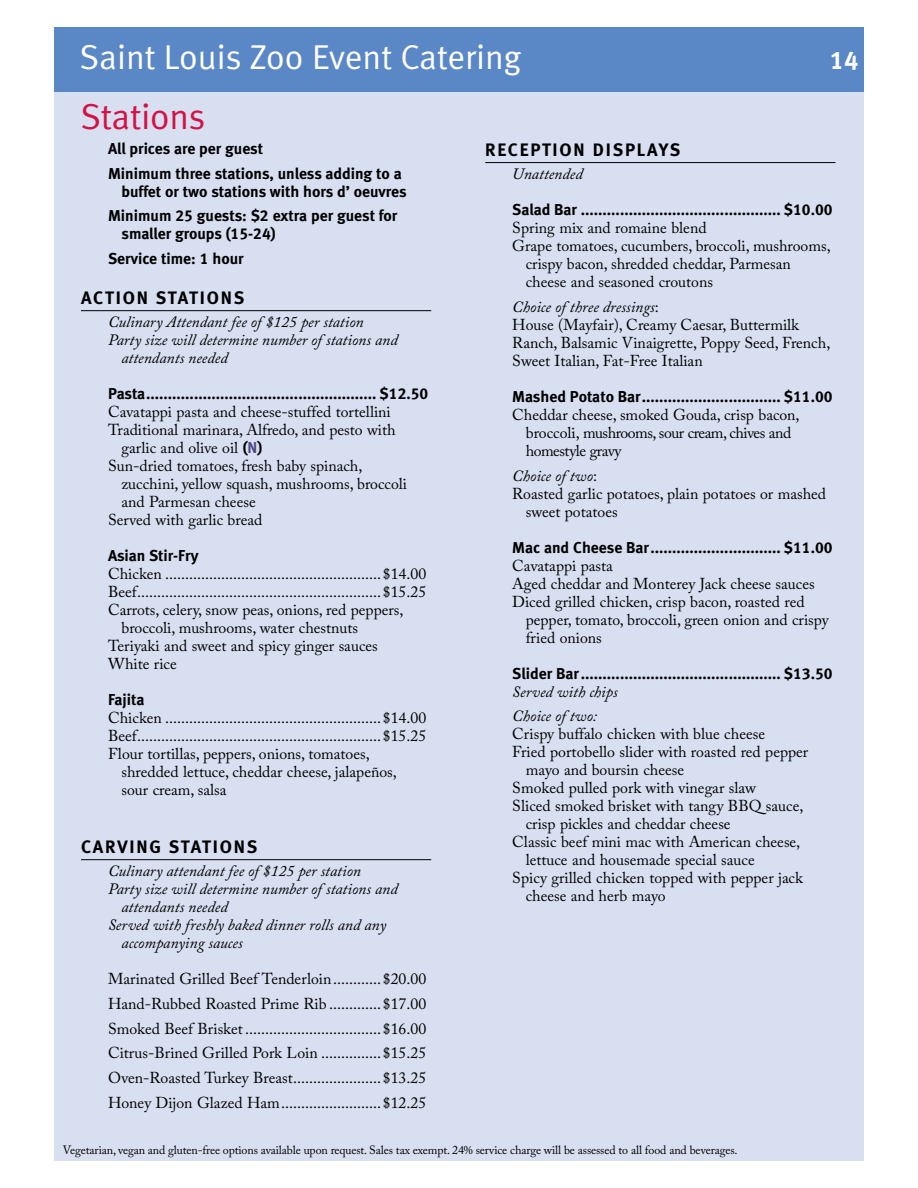
<style>
.page{position:relative;width:918px;height:1188px;background:#fff}
.page>*{position:absolute;margin:0;border:0;box-sizing:border-box;transform-origin:0 0}
.t1{font:36px "Meta Normal LF";letter-spacing:-.005em;color:#d31245}
.t2{font:34.5px "Meta Normal LF";color:#fff}
.t3{font:25.5px "Meta Bold LF";color:#fff}
.t4{font:18px "Meta Bold LF";letter-spacing:.1em;color:#000}
.t5{font:15.75px/24.8px "Adobe Caslon Pro";color:#000}
.t6{font:15.75px/24.8px "Meta Bold LF";color:#000}
.t7{font:italic 15.75px/24.8px "Adobe Caslon Pro";color:#000}
.t8{font:12px "Adobe Caslon Pro";letter-spacing:-.01em;color:#000}
.s1{font-family:"Meta Bold LF"}
.s2{font-family:"Meta Bold LF";color:#4b4c85}
.s3{font-style:italic}
.s4{font-style:normal}
</style>
<div class="page">
<div style="left:54px;top:37px;width:810px;height:1124px;background:#d8dff1"></div>
<div style="left:54px;top:27px;width:810px;height:64px;background:#5a87c6"></div>
<hr style="left:81px;top:310px;width:350px;height:1px;background:#000">
<hr style="left:81px;top:859px;width:350px;height:1px;background:#000">
<hr style="left:485px;top:162px;width:351px;height:1px;background:#000">
<h2 class="t2" style="left:80px;top:37px;width:443px">Saint Louis Zoo Event Catering</h2>
<h3 class="t3" style="left:830px;top:45px;width:30px">14</h3>
<h1 class="t1" style="left:81px;top:96px;width:126px">Stations</h1>
<p class="t6" style="left:108px;top:136px;width:295px">All prices are per guest<br>Minimum three stations, unless adding to a</p>
<p class="t6" style="left:108px;top:179px;width:300px;text-indent:13px">buffet or two stations with hors d’ oeuvres<br>Minimum 25 guests: $2 extra per guest for</p>
<p class="t6" style="left:108px;top:221px;width:169px;text-indent:13px">smaller groups (15-24)<br>Service time: 1 hour</p>
<p class="t4" style="left:81px;top:287px;width:165px">ACTION STATIONS</p>
<p class="t7" style="left:108px;top:309px;width:257px">Culinary Attendant fee of $125 per station</p>
<p class="t7" style="left:108px;top:327px;width:291px">Party size will determine number of stations and</p>
<p class="t7" style="left:121px;top:345px;width:108px">attendants needed</p>
<p class="t6" style="left:108px;top:381px;width:322px">Pasta..................................................... $12.50</p>
<p class="t5" style="left:108px;top:399px;width:284px">Cavatappi pasta and cheese-stuffed tortellini</p>
<p class="t5" style="left:108px;top:417px;width:289px">Traditional marinara, Alfredo, and pesto with</p>
<p class="t5" style="left:121px;top:435px;width:142px">garlic and olive oil <span class="s1">(</span><span class="s2">N</span><span class="s1">)</span></p>
<p class="t5" style="left:108px;top:453px;width:256px">Sun-dried tomatoes, fresh baby spinach,</p>
<p class="t5" style="left:121px;top:471px;width:287px">zucchini, yellow squash, mushrooms, broccoli</p>
<p class="t5" style="left:121px;top:489px;width:136px">and Parmesan cheese</p>
<p class="t5" style="left:108px;top:507px;width:156px">Served with garlic bread</p>
<p class="t6" style="left:108px;top:543px;width:92px">Asian Stir-Fry</p>
<p class="t5" style="left:108px;top:561px;width:320px">Chicken ......................................................$14.00</p>
<p class="t5" style="left:108px;top:579px;width:320px">Beef.............................................................$15.25</p>
<p class="t5" style="left:108px;top:597px;width:297px">Carrots, celery, snow peas, onions, red peppers,</p>
<p class="t5" style="left:121px;top:615px;width:238px">broccoli, mushrooms, water chestnuts</p>
<p class="t5" style="left:108px;top:633px;width:271px">Teriyaki and sweet and spicy ginger sauces</p>
<p class="t5" style="left:108px;top:651px;width:70px">White rice</p>
<p class="t6" style="left:108px;top:687px;width:38px">Fajita</p>
<p class="t5" style="left:108px;top:705px;width:320px">Chicken ......................................................$14.00</p>
<p class="t5" style="left:108px;top:723px;width:320px">Beef.............................................................$15.25</p>
<p class="t5" style="left:108px;top:741px;width:263px">Flour tortillas, peppers, onions, tomatoes,</p>
<p class="t5" style="left:121px;top:759px;width:277px">shredded lettuce, cheddar cheese, jalapeños,</p>
<p class="t5" style="left:121px;top:777px;width:106px">sour cream, salsa</p>
<p class="t4" style="left:81px;top:836px;width:178px">CARVING STATIONS</p>
<p class="t7" style="left:108px;top:858px;width:255px">Culinary attendant fee of $125 per station</p>
<p class="t7" style="left:108px;top:876px;width:291px">Party size will determine number of stations and</p>
<p class="t7" style="left:121px;top:894px;width:108px">attendants needed</p>
<p class="t7" style="left:108px;top:912px;width:280px">Served with freshly baked dinner rolls and any</p>
<p class="t7" style="left:121px;top:930px;width:123px">accompanying sauces</p>
<p class="t5" style="left:108px;top:966px;width:320px;text-align:justify">Marinated Grilled Beef Tenderloin............$20.00<br>Hand-Rubbed Roasted Prime Rib .............$17.00<br>Smoked Beef Brisket..................................$16.00<br>Citrus-Brined Grilled Pork Loin ...............$15.25<br>Oven-Roasted Turkey Breast......................$13.25<br>Honey Dijon Glazed Ham.........................$12.25</p>
<p class="t4" style="left:485px;top:139px;width:197px">RECEPTION DISPLAYS</p>
<p class="t7" style="left:512px;top:161px;width:72px">Unattended</p>
<p class="t6" style="left:512px;top:197px;width:322px">Salad Bar .............................................. $10.00</p>
<p class="t5" style="left:512px;top:215px;width:196px">Spring mix and romaine blend</p>
<p class="t5" style="left:512px;top:233px;width:320px">Grape tomatoes, cucumbers, broccoli, mushrooms,</p>
<p class="t5" style="left:526px;top:251px;width:267px">crispy bacon, shredded cheddar, Parmesan</p>
<p class="t5" style="left:526px;top:269px;width:189px">cheese and seasoned croutons</p>
<p class="t5" style="left:512px;top:297px;width:320px;line-height:18px"><span class="s3">Choice of three dressings</span>:<br>House (Mayfair), Creamy Caesar, Buttermilk Ranch, Balsamic Vinaigrette, Poppy Seed, French, Sweet Italian, Fat-Free Italian</p>
<p class="t6" style="left:512px;top:384px;width:322px">Mashed Potato Bar................................ $11.00</p>
<p class="t5" style="left:526px;top:405px;width:275px;line-height:18px;text-indent:-13px">Cheddar cheese, smoked Gouda, crisp bacon, broccoli, mushrooms, sour cream, chives and homestyle gravy</p>
<p class="t7" style="left:512px;top:463px;width:86px">Choice of two<span class="s4">:</span></p>
<p class="t5" style="left:512px;top:481px;width:315px">Roasted garlic potatoes, plain potatoes or mashed</p>
<p class="t5" style="left:526px;top:499px;width:94px">sweet potatoes</p>
<p class="t6" style="left:512px;top:535px;width:322px">Mac and Cheese Bar.............................. $11.00</p>
<p class="t5" style="left:512px;top:553px;width:102px">Cavatappi pasta</p>
<p class="t5" style="left:512px;top:571px;width:304px">Aged cheddar and Monterey Jack cheese sauces</p>
<p class="t5" style="left:512px;top:589px;width:294px">Diced grilled chicken, crisp bacon, roasted red</p>
<p class="t5" style="left:526px;top:607px;width:304px">pepper, tomato, broccoli, green onion and crispy</p>
<p class="t5" style="left:526px;top:625px;width:78px">fried onions</p>
<p class="t6" style="left:512px;top:661px;width:322px">Slider Bar.............................................. $13.50</p>
<p class="t7" style="left:512px;top:679px;width:107px">Served with chips<br>Choice of two:</p>
<p class="t5" style="left:512px;top:722px;width:254px">Crispy buffalo chicken with blue cheese</p>
<p class="t5" style="left:512px;top:740px;width:298px">Fried portobello slider with roasted red pepper</p>
<p class="t5" style="left:526px;top:758px;width:160px">mayo and boursin cheese</p>
<p class="t5" style="left:512px;top:776px;width:245px">Smoked pulled pork with vinegar slaw</p>
<p class="t5" style="left:512px;top:794px;width:293px">Sliced smoked brisket with tangy BBQ sauce,</p>
<p class="t5" style="left:526px;top:812px;width:206px">crisp pickles and cheddar cheese</p>
<p class="t5" style="left:512px;top:830px;width:289px">Classic beef mini mac with American cheese,</p>
<p class="t5" style="left:526px;top:848px;width:231px">lettuce and housemade special sauce</p>
<p class="t5" style="left:512px;top:866px;width:292px">Spicy grilled chicken topped with pepper jack</p>
<p class="t5" style="left:526px;top:884px;width:141px">cheese and herb mayo</p>
<p class="t8" style="left:63px;top:1142px;width:676px">Vegetarian, vegan and gluten-free options available upon request. Sales tax exempt. 24% service charge will be assessed to all food and beverages.</p>
</div>
